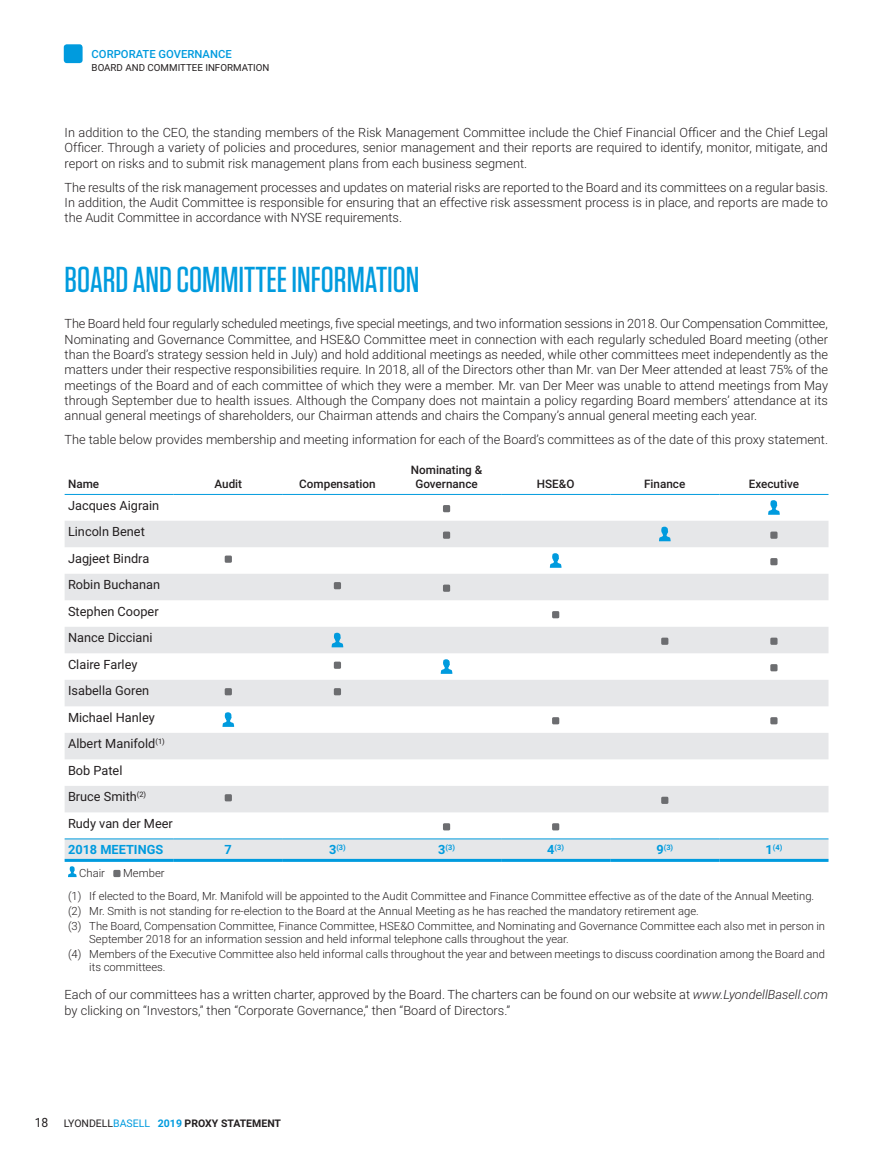
<style>
.page{position:relative;width:891px;height:1161px;background:#fff}
.page>*{position:absolute;margin:0;border:0;box-sizing:border-box;transform-origin:0 0}
.title2_statement_pxy{font:500 36px "Tungsten";color:#009bde}
.t1{font:300 12.75px/15.3px "Roboto";color:#231f20;text-align:justify}
.tab_current_L{font:12.75px "Roboto";color:#231f20}
.tab_total_L{font:700 12.75px "Roboto";color:#009bde}
.tab_header_c{font:500 11.7px/14.1px "Roboto";color:#231f20;text-align:center}
.tab_header_L{font:500 11.7px "Roboto";color:#231f20}
.tab_footnote{font:300 11.25px/13.5px "Roboto";color:#231f20}
.t2{font:500 11.25px "Roboto";color:#009bde}
.t3{font:700 10.5px "Roboto";color:#231f20}
.t4{font:9.75px "Roboto";color:#231f20}
.tab_total_L-2{font:700 7.5px "Roboto";color:#009bde}
.s1{font-size:12.75px}
.s2{font-style:italic}
.s3{font-weight:400;font-size:12.75px}
.s4{font-weight:400}
.s5{font-weight:400;color:#009bde}
.s6{color:#009bde}
</style>
<div class="page">
<div style="left:64px;top:44px;width:19px;height:19px;background:#009bde;border-radius:3px"></div>
<svg style="left:65px;top:521px;width:764px;height:291px;fill:#e6e7e9"></svg>
<div style="left:65px;top:840px;width:764px;height:19px;background:#e6e7e9"></div>
<hr style="left:65px;top:494px;width:109px;height:1px;background:#009bde">
<hr style="left:174px;top:494px;width:109px;height:1px;background:#009bde">
<hr style="left:283px;top:494px;width:109px;height:1px;background:#009bde">
<hr style="left:392px;top:494px;width:109px;height:1px;background:#009bde">
<hr style="left:501px;top:494px;width:109px;height:1px;background:#009bde">
<hr style="left:610px;top:494px;width:109px;height:1px;background:#009bde">
<hr style="left:719px;top:494px;width:110px;height:1px;background:#009bde">
<hr style="left:65px;top:859px;width:109px;height:3px;background:#009bde">
<hr style="left:174px;top:859px;width:109px;height:3px;background:#009bde">
<hr style="left:283px;top:859px;width:109px;height:3px;background:#009bde">
<hr style="left:392px;top:859px;width:109px;height:3px;background:#009bde">
<hr style="left:501px;top:859px;width:109px;height:3px;background:#009bde">
<hr style="left:610px;top:859px;width:109px;height:3px;background:#009bde">
<hr style="left:719px;top:859px;width:110px;height:3px;background:#009bde">
<hr style="left:65px;top:839px;width:109px;height:1px;background:#009bde">
<hr style="left:174px;top:839px;width:109px;height:1px;background:#009bde">
<hr style="left:283px;top:839px;width:109px;height:1px;background:#009bde">
<hr style="left:392px;top:839px;width:109px;height:1px;background:#009bde">
<hr style="left:501px;top:839px;width:109px;height:1px;background:#009bde">
<hr style="left:610px;top:839px;width:109px;height:1px;background:#009bde">
<hr style="left:719px;top:839px;width:110px;height:1px;background:#009bde">
<div style="left:443px;top:505px;width:7px;height:7px;background:#6c6d70"></div>
<svg style="left:768px;top:500px;width:12px;height:15px"></svg>
<div style="left:443px;top:532px;width:7px;height:7px;background:#6c6d70"></div>
<svg style="left:659px;top:527px;width:12px;height:14px"></svg>
<div style="left:770px;top:532px;width:8px;height:7px;background:#6c6d70"></div>
<div style="left:225px;top:556px;width:7px;height:7px;background:#6c6d70"></div>
<svg style="left:550px;top:553px;width:11px;height:15px"></svg>
<div style="left:770px;top:558px;width:8px;height:7px;background:#6c6d70"></div>
<div style="left:334px;top:582px;width:7px;height:7px;background:#6c6d70"></div>
<div style="left:443px;top:585px;width:7px;height:7px;background:#6c6d70"></div>
<div style="left:552px;top:611px;width:7px;height:7px;background:#6c6d70"></div>
<svg style="left:332px;top:633px;width:11px;height:14px"></svg>
<div style="left:661px;top:638px;width:7px;height:7px;background:#6c6d70"></div>
<div style="left:770px;top:638px;width:8px;height:7px;background:#6c6d70"></div>
<div style="left:334px;top:662px;width:7px;height:7px;background:#6c6d70"></div>
<svg style="left:441px;top:659px;width:11px;height:15px"></svg>
<div style="left:770px;top:664px;width:8px;height:7px;background:#6c6d70"></div>
<div style="left:225px;top:688px;width:7px;height:7px;background:#6c6d70"></div>
<div style="left:334px;top:688px;width:7px;height:7px;background:#6c6d70"></div>
<svg style="left:223px;top:712px;width:11px;height:15px"></svg>
<div style="left:552px;top:717px;width:7px;height:7px;background:#6c6d70"></div>
<div style="left:770px;top:717px;width:8px;height:7px;background:#6c6d70"></div>
<div style="left:225px;top:794px;width:7px;height:7px;background:#6c6d70"></div>
<div style="left:661px;top:797px;width:7px;height:7px;background:#6c6d70"></div>
<div style="left:443px;top:823px;width:7px;height:7px;background:#6c6d70"></div>
<div style="left:552px;top:823px;width:7px;height:7px;background:#6c6d70"></div>
<svg style="left:68px;top:866px;width:9px;height:11px"></svg>
<div style="left:113px;top:870px;width:8px;height:7px;background:#6c6d70"></div>
<p class="t2" style="left:92px;top:46px;width:142px">Corporate Governance</p>
<p class="t4" style="left:92px;top:61px;width:179px">Board and Committee I nformation</p>
<p class="t1" style="left:65px;top:124px;width:765px">In addition to the CEO, the standing members of the Risk Management Committee include the Chief Financial Officer and the Chief Legal Officer. Through a variety of policies and procedures, senior management and their reports are required to identify, monitor, mitigate, and report on risks and to submit risk management plans from each business segment.</p>
<p class="t1" style="left:65px;top:179px;width:765px">The results of the risk management processes and updates on material risks are reported to the Board and its committees on a regular basis.<br>In addition, the Audit Committee is responsible for ensuring that an effective risk assessment process is in place, and reports are made to the Audit Committee in accordance with NYSE requirements.</p>
<p class="title2_statement_pxy" style="left:65px;top:261px;width:356px">BOARD AND COMMITTEE INFORMATION</p>
<p class="t1" style="left:65px;top:316px;width:765px">The Board held four regularly scheduled meetings, five special meetings, and two information sessions in 2018. Our Compensation Committee, Nominating and Governance Committee, and HSE&amp;O Committee meet in connection with each regularly scheduled Board meeting (other than the Board’s strategy session held in July) and hold additional meetings as needed, while other committees meet independently as the matters under their respective responsibilities require. In 2018, all of the Directors other than Mr. van Der Meer attended at least 75% of the meetings of the Board and of each committee of which they were a member. Mr. van Der Meer was unable to attend meetings from May through September due to health issues. Although the Company does not maintain a policy regarding Board members’ attendance at its annual general meetings of shareholders, our Chairman attends and chairs the Company’s annual general meeting each year.</p>
<p class="t1" style="left:65px;top:431px;width:765px">The table below provides membership and meeting information for each of the Board’s committees as of the date of this proxy statement.</p>
<p class="tab_header_L" style="left:68px;top:476px;width:33px">Name</p>
<p class="tab_header_c" style="left:214px;top:476px;width:29px">Audit</p>
<p class="tab_header_c" style="left:299px;top:476px;width:78px">Compensation</p>
<p class="tab_header_c" style="left:411px;top:462px;width:73px">Nominating &amp;<br>Governance</p>
<p class="tab_header_c" style="left:537px;top:476px;width:38px">HSE&amp;O</p>
<p class="tab_header_c" style="left:644px;top:476px;width:43px">Finance</p>
<p class="tab_header_c" style="left:749px;top:476px;width:52px">Executive</p>
<p class="tab_current_L" style="left:68px;top:496px;width:93px">Jacques Aigrain</p>
<p class="tab_current_L" style="left:68px;top:523px;width:78px">Lincoln Benet</p>
<p class="tab_current_L" style="left:68px;top:549px;width:83px">Jagjeet Bindra</p>
<p class="tab_current_L" style="left:68px;top:576px;width:94px">Robin Buchanan</p>
<p class="tab_current_L" style="left:68px;top:602px;width:92px">Stephen Cooper</p>
<p class="tab_current_L" style="left:68px;top:629px;width:86px">Nance Dicciani</p>
<p class="tab_current_L" style="left:68px;top:655px;width:71px">Claire Farley</p>
<p class="tab_current_L" style="left:68px;top:682px;width:83px">Isabella Goren</p>
<p class="tab_current_L" style="left:68px;top:708px;width:88px">M ichael Hanley</p>
<p class="tab_current_L" style="left:68px;top:735px;width:98px">Albert Manifold<sup>(1)</sup></p>
<p class="tab_current_L" style="left:68px;top:761px;width:56px">Bob Patel</p>
<p class="tab_current_L" style="left:68px;top:788px;width:80px">Bruce Smith<sup>(2)</sup></p>
<p class="tab_current_L" style="left:68px;top:814px;width:106px">Rudy van der Meer</p>
<p class="tab_total_L" style="left:68px;top:841px;width:97px">2018 MEETINGS</p>
<p class="tab_total_L" style="left:225px;top:841px;width:9px">7</p>
<p class="tab_total_L-2" style="left:329px;top:842px;width:18px"><span class="s1">3</span>(3)</p>
<p class="tab_total_L-2" style="left:438px;top:842px;width:18px"><span class="s1">3</span>(3)</p>
<p class="tab_total_L-2" style="left:547px;top:842px;width:18px"><span class="s1">4</span>(3)</p>
<p class="tab_total_L-2" style="left:656px;top:842px;width:18px"><span class="s1">9</span>(3)</p>
<p class="tab_total_L-2" style="left:766px;top:842px;width:18px"><span class="s1">1</span>(4)</p>
<p class="tab_footnote" style="left:79px;top:866px;width:27px">Chair</p>
<p class="tab_footnote" style="left:123px;top:866px;width:43px">Member</p>
<p class="tab_footnote" style="left:68px;top:889px;width:748px">(1) If elected to the Board, Mr. Manifold will be appointed to the Audit Committee and Finance Committee effective as of the date of the Annual Meeting.</p>
<p class="tab_footnote" style="left:68px;top:904px;width:632px">(2) Mr. Smith is not standing for re-election to the Board at the Annual Meeting as he has reached the mandatory retirement age.</p>
<p class="tab_footnote" style="left:89px;top:918px;width:737px;text-indent:-21px">(3) The Board, Compensation Committee, Finance Committee, HSE&amp;O Committee, and Nominating and Governance Committee each also met in person in<br>September 2018 for an information session and held informal telephone calls throughout the year.</p>
<p class="tab_footnote" style="left:89px;top:947px;width:737px;text-indent:-21px">(4) Members of the Executive Committee also held informal calls throughout the year and between meetings to discuss coordination among the Board and its committees.</p>
<p class="t1" style="left:65px;top:987px;width:765px">Each of our committees has a written charter, approved by the Board. The charters can be found on our website at <span class="s2">www.LyondellBasell.com </span>by clicking on “Investors,” then “Corporate Governance,” then “Board of Directors.”</p>
<p class="t3" style="left:35px;top:1116px;width:248px"><span class="s3">18</span> <span class="s4">LYONDELL</span><span class="s5">BASELL</span> <span class="s6">2019</span> PROXY STATEMENT</p>
</div>
